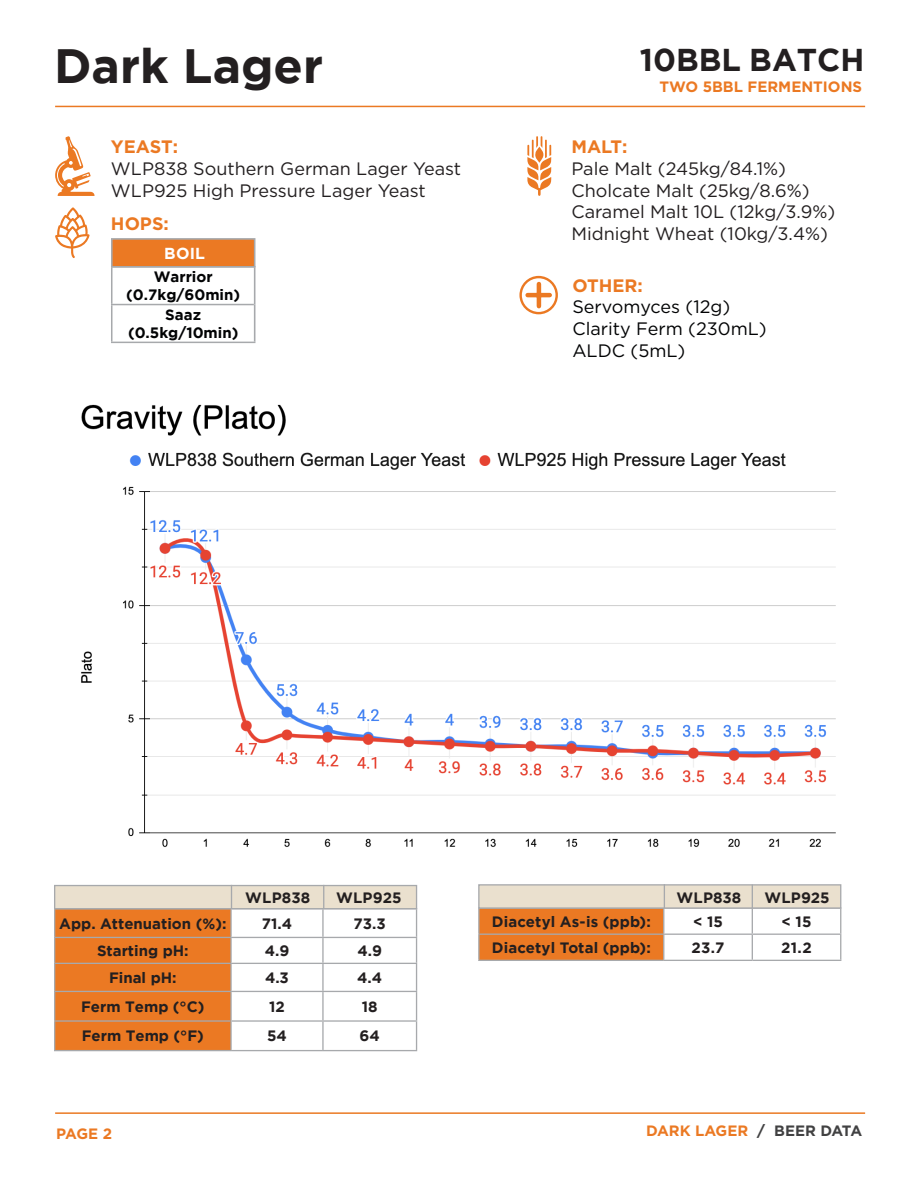
<style>
.page{position:relative;width:918px;height:1188px;background:#fff}
.page>*{position:absolute;margin:0;border:0;box-sizing:border-box;transform-origin:0 0}
.t1{font:700 48px "Gotham";color:#231f20}
.t2{font:700 31.5px "Gotham";color:#231f20}
.t3{font:18px/21.6px "Gotham";color:#231f20}
.t4{font:18px/21.6px "Gotham";color:#020304}
.t5{font:700 18px "Gotham";color:#eb7923}
.t6{font:700 15.9px "Gotham";color:#fff}
.t7{font:700 15px "Gotham";color:#231f20}
.t8{font:700 15px "Gotham";color:#eb7923}
.t9{font:700 15px/18px "Gotham";color:#020304;text-align:center}
.s1{color:#414142}
</style>
<div class="page">
<svg style="left:54px;top:885px;width:363px;height:166px"></svg>
<hr style="left:55px;top:106px;width:810px;height:1px;background:#eb7923">
<hr style="left:55px;top:1112px;width:810px;height:2px;background:#eb7923">
<svg style="left:55px;top:136px;width:40px;height:60px"></svg>
<svg style="left:55px;top:207px;width:35px;height:51px"></svg>
<img style="left:81px;top:404px;width:755px;height:443px">
<hr style="left:478px;top:909px;width:2px;height:25px;background:#a7a9ac">
<hr style="left:478px;top:934px;width:186px;height:1px;background:#a7a9ac">
<hr style="left:478px;top:935px;width:2px;height:25px;background:#a7a9ac">
<hr style="left:478px;top:960px;width:186px;height:1px;background:#a7a9ac">
<hr style="left:664px;top:960px;width:88px;height:1px;background:#a7a9ac">
<hr style="left:752px;top:960px;width:89px;height:1px;background:#a7a9ac">
<svg style="left:479px;top:884px;width:362px;height:76px"></svg>
<svg style="left:527px;top:136px;width:24px;height:60px"></svg>
<svg style="left:519px;top:276px;width:39px;height:38px"></svg>
<hr style="left:537px;top:284px;width:4px;height:22px;background:#eb7923">
<hr style="left:528px;top:293px;width:22px;height:4px;background:#eb7923">
<hr style="left:111px;top:267px;width:1px;height:37px;background:#a7a9ac">
<hr style="left:111px;top:304px;width:143px;height:1px;background:#a7a9ac">
<hr style="left:111px;top:305px;width:1px;height:37px;background:#a7a9ac">
<hr style="left:111px;top:342px;width:144px;height:1px;background:#a7a9ac">
<hr style="left:254px;top:267px;width:1px;height:38px;background:#a7a9ac">
<hr style="left:254px;top:305px;width:1px;height:37px;background:#a7a9ac">
<div style="left:111px;top:238px;width:144px;height:30px;background:#eb7923;border:2px solid #a7a9ac"></div>
<p class="t1" style="left:54px;top:38px;width:271px">Dark Lager</p>
<p class="t5" style="left:111px;top:135px;width:69px">YEAST:</p>
<p class="t3" style="left:111px;top:157px;width:352px">WLP838 Southern German Lager Yeast<br>WLP925 High Pressure Lager Yeast</p>
<p class="t5" style="left:111px;top:211px;width:59px">HOPS:</p>
<p class="t6" style="left:164px;top:244px;width:42px">BOIL</p>
<p class="t9" style="left:126px;top:267px;width:115px">Warrior (0.7kg/60min)</p>
<p class="t9" style="left:128px;top:305px;width:112px">Saaz (0.5kg/10min)</p>
<p class="t2" style="left:640px;top:42px;width:226px">10BBL BATCH</p>
<p class="t8" style="left:659px;top:77px;width:204px">TWO 5BBL FERMENTIONS</p>
<p class="t5" style="left:571px;top:135px;width:57px">MALT:</p>
<p class="t3" style="left:571px;top:157px;width:216px">Pale Malt (245kg/84.1%)</p>
<p class="t3" style="left:571px;top:179px;width:240px">Cholcate Malt (25kg/8.6%)</p>
<p class="t3" style="left:571px;top:201px;width:265px">Caramel Malt 10L (12kg/3.9%)</p>
<p class="t3" style="left:571px;top:222px;width:258px">Midnight Wheat (10kg/3.4%)</p>
<p class="t5" style="left:572px;top:274px;width:72px">OTHER:</p>
<p class="t4" style="left:572px;top:296px;width:196px">Servomyces (12g)<br>Clarity Ferm (230mL)</p>
<p class="t4" style="left:572px;top:339px;width:115px">ALDC (5mL)</p>
<p class="t7" style="left:245px;top:889px;width:66px">WLP838</p>
<p class="t7" style="left:336px;top:889px;width:67px">WLP925</p>
<p class="t7" style="left:59px;top:915px;width:169px">App. Attenuation (%):</p>
<p class="t7" style="left:262px;top:915px;width:32px">71.4</p>
<p class="t7" style="left:354px;top:915px;width:34px">73.3</p>
<p class="t7" style="left:97px;top:942px;width:93px">Starting pH:</p>
<p class="t7" style="left:265px;top:942px;width:26px">4.9</p>
<p class="t7" style="left:357px;top:942px;width:26px">4.9</p>
<p class="t7" style="left:109px;top:969px;width:69px">Final pH:</p>
<p class="t7" style="left:265px;top:969px;width:25px">4.3</p>
<p class="t7" style="left:357px;top:969px;width:26px">4.4</p>
<p class="t7" style="left:81px;top:998px;width:125px">Ferm Temp (°C)</p>
<p class="t7" style="left:269px;top:998px;width:17px">12</p>
<p class="t7" style="left:362px;top:998px;width:17px">18</p>
<p class="t7" style="left:82px;top:1027px;width:124px">Ferm Temp (°F)</p>
<p class="t7" style="left:267px;top:1027px;width:21px">54</p>
<p class="t7" style="left:360px;top:1027px;width:22px">64</p>
<p class="t7" style="left:676px;top:889px;width:66px">WLP838</p>
<p class="t7" style="left:764px;top:889px;width:67px">WLP925</p>
<p class="t7" style="left:492px;top:913px;width:161px">Diacetyl As-is (ppb):</p>
<p class="t7" style="left:693px;top:913px;width:32px">&lt; 15</p>
<p class="t7" style="left:782px;top:913px;width:32px">&lt; 15</p>
<p class="t7" style="left:492px;top:939px;width:161px">Diacetyl Total (ppb):</p>
<p class="t7" style="left:692px;top:939px;width:35px">23.7</p>
<p class="t7" style="left:781px;top:939px;width:32px">21.2</p>
<p class="t8" style="left:56px;top:1123px;width:57px">PAGE 2</p>
<p class="t8" style="left:646px;top:1121px;width:218px">DARK LAGER <span class="s1">/ BEER DATA</span></p>
</div>
